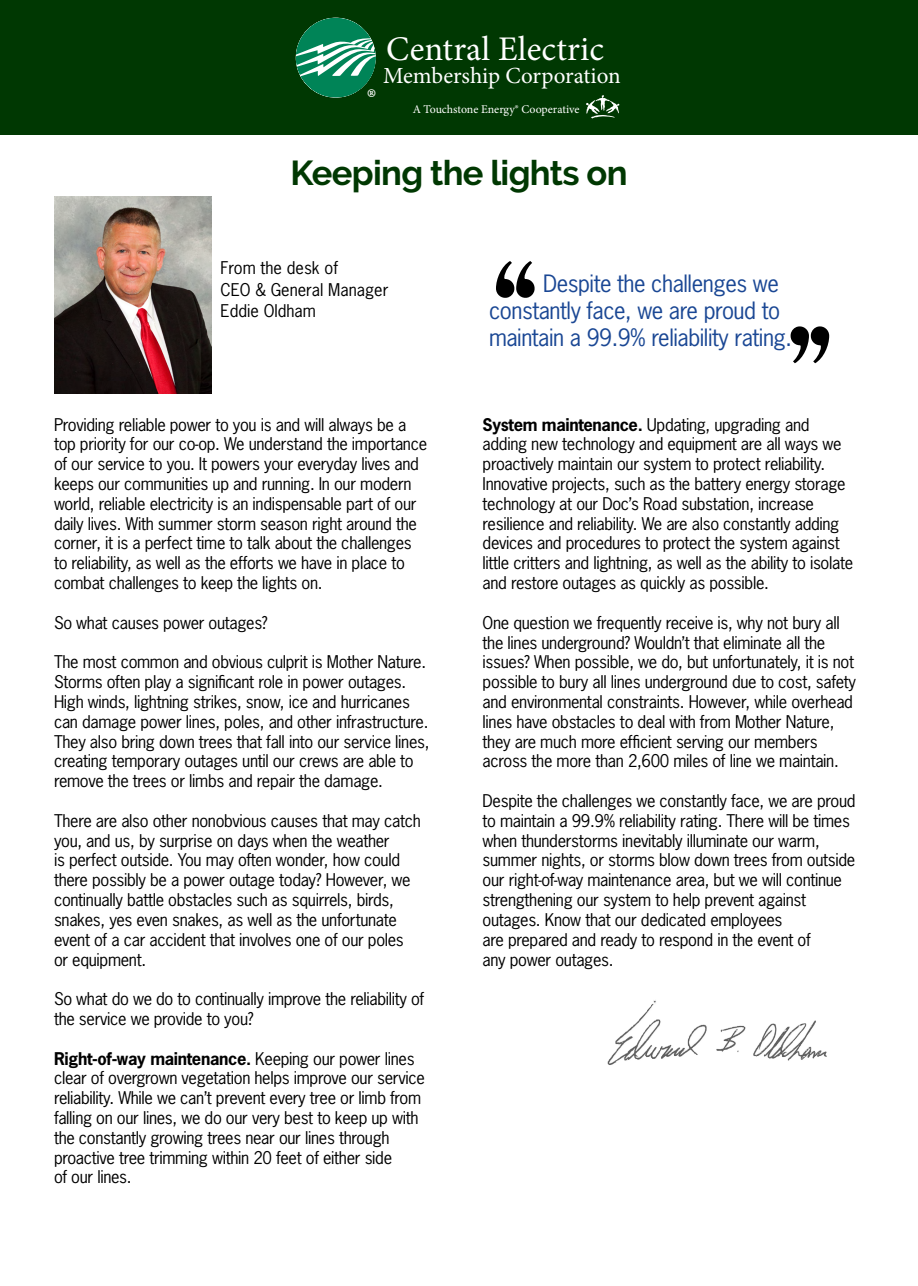
<style>
.page{position:relative;width:918px;height:1286px;background:#fff}
.page>*{position:absolute;margin:0;border:0;box-sizing:border-box;transform-origin:0 0}
.t1{font:700 34.5px "Raleway";letter-spacing:-.02em;color:#003802}
.t2{font:34.5px "Minion Pro";letter-spacing:.005em;color:#fff}
.t3{font:30px "Minion Pro";color:#fff}
.t4{font:23.1px "Minion Pro";color:#fff}
.t5{font:22.5px/27px "News Gothic Std";letter-spacing:-.02em;color:#1a4794}
.t6{font:16.5px/19.8px "News Gothic Std";letter-spacing:-.02em;color:#000}
.t7{font:16.5px/21.8px "News Gothic Std";color:#000}
.t8{font:11.85px "Minion Pro";letter-spacing:-.005em;color:#fff}
.s1{font-weight:700}
</style>
<div class="page">
<div style="left:0;top:1px;width:918px;height:134px;background:#003802"></div>
<svg style="left:586px;top:95px;width:33px;height:23px"></svg>
<svg style="left:296px;top:17px;width:80px;height:81px"></svg>
<img style="left:54px;top:196px;width:158px;height:198px">
<svg style="left:496px;top:261px;width:39px;height:37px"></svg>
<svg style="left:790px;top:326px;width:39px;height:37px"></svg>
<img style="left:608px;top:1000px;width:99px;height:64px">
<h2 class="t3" style="left:367px;top:80px;width:11px">®</h2>
<h1 class="t2" style="left:386px;top:26px;width:219px">Central Electric</h1>
<h3 class="t4" style="left:383px;top:60px;width:239px">Membership Corporation</h3>
<p class="t8" style="left:413px;top:101px;width:168px">A Touchstone Energy® Cooperative</p>
<h1 class="t1" style="left:290px;top:153px;width:339px">Keeping the lights on</h1>
<p class="t7" style="left:220px;top:256px;width:169px">From the desk of<br>CEO &amp; General Manager<br>Eddie Oldham</p>
<p class="t6" style="left:54px;top:414px;width:375px">Providing reliable power to you is and will always be a top priority for our co-op. We understand the importance of our service to you. It powers your everyday lives and keeps our communities up and running. In our modern world, reliable electricity is an indispensable part of our daily lives. With summer storm season right around the corner, it is a perfect time to talk about the challenges to reliability, as well as the efforts we have in place to combat challenges to keep the lights on.</p>
<p class="t6" style="left:54px;top:612px;width:215px">So what causes power outages?</p>
<p class="t6" style="left:54px;top:652px;width:377px">The most common and obvious culprit is Mother Nature.<br>Storms often play a significant role in power outages.<br>High winds, lightning strikes, snow, ice and hurricanes can damage power lines, poles, and other infrastructure.<br>They also bring down trees that fall into our service lines, creating temporary outages until our crews are able to remove the trees or limbs and repair the damage.</p>
<p class="t6" style="left:54px;top:810px;width:368px">There are also other nonobvious causes that may catch you, and us, by surprise on days when the weather<br>is perfect outside. You may often wonder, how could there possibly be a power outage today? However, we continually battle obstacles such as squirrels, birds, snakes, yes even snakes, as well as the unfortunate event of a car accident that involves one of our poles or equipment.</p>
<p class="t6" style="left:54px;top:988px;width:372px">So what do we do to continually improve the reliability of the service we provide to you?</p>
<p class="t6" style="left:54px;top:1048px;width:372px"><span class="s1">Right-of-way maintenance.</span> Keeping our power lines clear of overgrown vegetation helps improve our service reliability. While we can’t prevent every tree or limb from falling on our lines, we do our very best to keep up with the constantly growing trees near our lines through proactive tree trimming within 20 feet of either side<br>of our lines.</p>
<h3 class="t5" style="left:489px;top:270px;width:305px;text-indent:54px">Despite the challenges we constantly face, we are proud to maintain a 99.9% reliability rating.</h3>
<p class="t6" style="left:483px;top:414px;width:372px"><span class="s1">System maintenance.</span> Updating, upgrading and adding new technology and equipment are all ways we proactively maintain our system to protect reliability.<br>Innovative projects, such as the battery energy storage technology at our Doc’s Road substation, increase resilience and reliability. We are also constantly adding devices and procedures to protect the system against little critters and lightning, as well as the ability to isolate and restore outages as quickly as possible.</p>
<p class="t6" style="left:483px;top:612px;width:375px">One question we frequently receive is, why not bury all the lines underground? Wouldn’t that eliminate all the issues? When possible, we do, but unfortunately, it is not possible to bury all lines underground due to cost, safety and environmental constraints. However, while overhead lines have obstacles to deal with from Mother Nature, they are much more efficient serving our members across the more than 2,600 miles of line we maintain.</p>
<p class="t6" style="left:483px;top:790px;width:374px">Despite the challenges we constantly face, we are proud to maintain a 99.9% reliability rating. There will be times when thunderstorms inevitably illuminate our warm, summer nights, or storms blow down trees from outside our right-of-way maintenance area, but we will continue strengthening our system to help prevent against outages. Know that our dedicated employees<br>are prepared and ready to respond in the event of<br>any power outages.</p>
</div>
